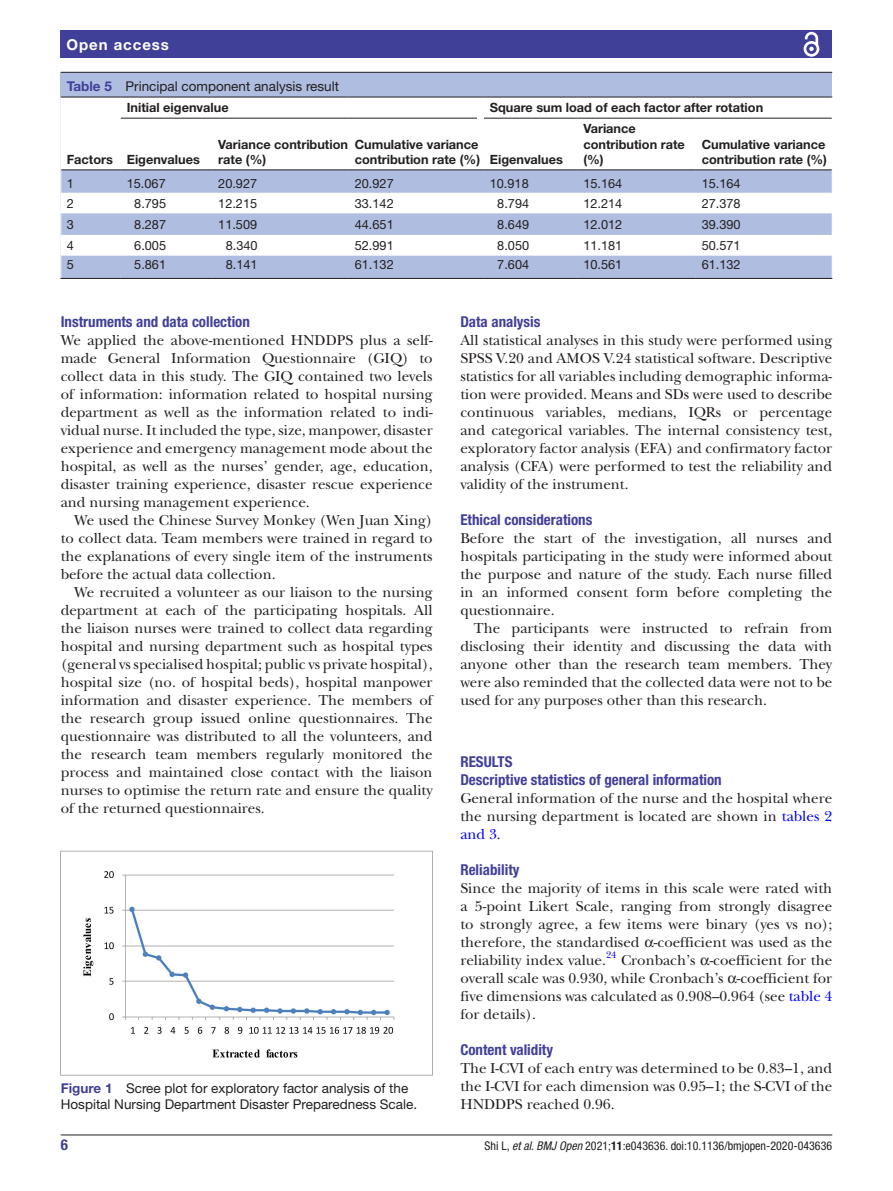
<style>
.page{position:relative;width:893px;height:1191px;background:#fff}
.page>*{position:absolute;margin:0;border:0;box-sizing:border-box;transform-origin:0 0}
.t1{font:15px/18px "New Baskerville";color:#231f20;text-align:justify}
.t2{font:700 condensed 15px/18px "Helvetica Neue LT Std";color:#414099}
.t3{font:700 15px "Helvetica Neue LT Std";letter-spacing:.065em;color:#fff}
.t4{font:13.5px/16.2px "Helvetica Neue LT Std";color:#231f20}
.t5{font:700 12.75px/15.3px "Helvetica Neue LT Std";color:#231f20}
.t6{font:12.75px "Helvetica Neue LT Std";color:#231f20}
.t7{font:condensed 12px "Helvetica Neue LT Std";color:#231f20}
.s1{font-weight:700;color:#414099}
.s2{color:#00f}
.s3{font-style:italic}
.s4{font-weight:700}
</style>
<div class="page">
<hr style="left:61px;top:1134px;width:771px;height:1px;background:#231f20">
<div style="left:61px;top:31px;width:771px;height:27px;background:#414099"></div>
<svg style="left:803px;top:31px;width:17px;height:26px"></svg>
<div style="left:61px;top:73px;width:771px;height:206px;background:#afbde1"></div>
<hr style="left:61px;top:72px;width:771px;height:1px;background:#231f20">
<div style="left:61px;top:98px;width:771px;height:71px;background:#fff"></div>
<svg style="left:61px;top:170px;width:771px;height:108px"></svg>
<hr style="left:61px;top:169px;width:60px;height:1px;background:#231f20">
<hr style="left:61px;top:97px;width:60px;height:1px;background:#231f20">
<hr style="left:121px;top:97px;width:91px;height:1px;background:#231f20">
<hr style="left:212px;top:97px;width:137px;height:1px;background:#231f20">
<hr style="left:349px;top:97px;width:135px;height:1px;background:#231f20">
<hr style="left:484px;top:97px;width:93px;height:1px;background:#231f20">
<hr style="left:577px;top:97px;width:119px;height:1px;background:#231f20">
<hr style="left:696px;top:97px;width:136px;height:1px;background:#231f20">
<hr style="left:121px;top:118px;width:91px;height:1px;background:#231f20">
<hr style="left:121px;top:169px;width:91px;height:1px;background:#231f20">
<hr style="left:212px;top:118px;width:137px;height:1px;background:#231f20">
<hr style="left:212px;top:169px;width:137px;height:1px;background:#231f20">
<hr style="left:349px;top:118px;width:135px;height:1px;background:#231f20">
<hr style="left:349px;top:169px;width:135px;height:1px;background:#231f20">
<hr style="left:484px;top:118px;width:93px;height:1px;background:#231f20">
<hr style="left:484px;top:169px;width:93px;height:1px;background:#231f20">
<hr style="left:577px;top:118px;width:119px;height:1px;background:#231f20">
<hr style="left:577px;top:169px;width:119px;height:1px;background:#231f20">
<hr style="left:696px;top:118px;width:136px;height:1px;background:#231f20">
<hr style="left:696px;top:169px;width:136px;height:1px;background:#231f20">
<hr style="left:61px;top:278px;width:60px;height:1px;background:#231f20">
<hr style="left:121px;top:278px;width:91px;height:1px;background:#231f20">
<hr style="left:212px;top:278px;width:137px;height:1px;background:#231f20">
<hr style="left:349px;top:278px;width:135px;height:1px;background:#231f20">
<hr style="left:484px;top:278px;width:93px;height:1px;background:#231f20">
<hr style="left:577px;top:278px;width:119px;height:1px;background:#231f20">
<hr style="left:696px;top:278px;width:136px;height:1px;background:#231f20">
<svg style="left:60px;top:97px;width:1px;height:21px"></svg>
<svg style="left:60px;top:170px;width:1px;height:108px"></svg>
<svg style="left:478px;top:116px;width:6px;height:4px"></svg>
<img style="left:61px;top:850px;width:372px;height:225px">
<p class="t3" style="left:66px;top:35px;width:104px">Open access</p>
<p class="t4" style="left:67px;top:78px;width:274px"><span class="s1">Table 5</span> Principal component analysis result</p>
<p class="t5" style="left:67px;top:151px;width:48px">Factors</p>
<p class="t5" style="left:127px;top:100px;width:103px">Initial eigenvalue</p>
<p class="t5" style="left:490px;top:100px;width:275px">Square sum load of each factor after rotation</p>
<p class="t5" style="left:127px;top:151px;width:75px">Eigenvalues</p>
<p class="t5" style="left:218px;top:136px;width:131px">Variance contribution rate (%)</p>
<p class="t5" style="left:355px;top:136px;width:210px">Cumulative variance<br>contribution rate (%) Eigenvalues</p>
<p class="t5" style="left:583px;top:121px;width:103px">Variance contribution rate (%)</p>
<p class="t5" style="left:702px;top:136px;width:127px">Cumulative variance contribution rate (%)</p>
<p class="t6" style="left:67px;top:176px;width:9px">1</p>
<p class="t6" style="left:127px;top:176px;width:40px">15.067</p>
<p class="t6" style="left:218px;top:176px;width:40px">20.927</p>
<p class="t6" style="left:355px;top:176px;width:40px">20.927</p>
<p class="t6" style="left:490px;top:176px;width:40px">10.918</p>
<p class="t6" style="left:583px;top:176px;width:40px">15.164</p>
<p class="t6" style="left:702px;top:176px;width:40px">15.164</p>
<p class="t6" style="left:67px;top:195px;width:9px">2</p>
<p class="t6" style="left:134px;top:195px;width:33px">8.795</p>
<p class="t6" style="left:218px;top:195px;width:40px">12.215</p>
<p class="t6" style="left:355px;top:195px;width:40px">33.142</p>
<p class="t6" style="left:497px;top:195px;width:33px">8.794</p>
<p class="t6" style="left:583px;top:195px;width:40px">12.214</p>
<p class="t6" style="left:702px;top:195px;width:40px">27.378</p>
<p class="t6" style="left:67px;top:216px;width:9px">3</p>
<p class="t6" style="left:134px;top:216px;width:33px">8.287</p>
<p class="t6" style="left:218px;top:216px;width:40px">11.509</p>
<p class="t6" style="left:355px;top:216px;width:40px">44.651</p>
<p class="t6" style="left:497px;top:216px;width:33px">8.649</p>
<p class="t6" style="left:583px;top:216px;width:40px">12.012</p>
<p class="t6" style="left:702px;top:216px;width:40px">39.390</p>
<p class="t6" style="left:67px;top:238px;width:9px">4</p>
<p class="t6" style="left:134px;top:238px;width:33px">6.005</p>
<p class="t6" style="left:226px;top:238px;width:33px">8.340</p>
<p class="t6" style="left:355px;top:238px;width:40px">52.991</p>
<p class="t6" style="left:497px;top:238px;width:33px">8.050</p>
<p class="t6" style="left:583px;top:238px;width:40px">11.181</p>
<p class="t6" style="left:702px;top:238px;width:40px">50.571</p>
<p class="t6" style="left:67px;top:257px;width:9px">5</p>
<p class="t6" style="left:134px;top:257px;width:33px">5.861</p>
<p class="t6" style="left:226px;top:257px;width:33px">8.141</p>
<p class="t6" style="left:355px;top:257px;width:40px">61.132</p>
<p class="t6" style="left:497px;top:257px;width:33px">7.604</p>
<p class="t6" style="left:583px;top:257px;width:40px">10.561</p>
<p class="t6" style="left:702px;top:257px;width:40px">61.132</p>
<p class="t2" style="left:61px;top:312px;width:191px">Instruments and data collection</p>
<p class="t1" style="left:61px;top:331px;width:373px">We applied the above-mentioned HNDDPS plus a self&shy;made General Information Questionnaire (GIQ) to collect data in this study. The GIQ contained two levels of information: information related to hospital nursing department as well as the information related to indi&shy;vidual nurse. It included the type, size, manpower, disaster experience and emergency management mode about the hospital, as well as the nurses’ gender, age, education, disaster training experience, disaster rescue experience and nursing management experience.</p>
<p class="t1" style="left:61px;top:511px;width:373px;text-indent:14px">We used the Chinese Survey Monkey (Wen Juan Xing) to collect data. Team members were trained in regard to the explanations of every single item of the instruments before the actual data collection.</p>
<p class="t1" style="left:61px;top:583px;width:373px;text-indent:14px">We recruited a volunteer as our liaison to the nursing department at each of the participating hospitals. All the liaison nurses were trained to collect data regarding hospital and nursing department such as hospital types (general vs specialised hospital; public vs private hospital), hospital size (no. of hospital beds), hospital manpower information and disaster experience. The members of the research group issued online questionnaires. The questionnaire was distributed to all the volunteers, and the research team members regularly monitored the process and maintained close contact with the liaison nurses to optimise the return rate and ensure the quality of the returned questionnaires.</p>
<p class="t4" style="left:61px;top:1080px;width:358px"><span class="s1">Figure 1</span> Scree plot for exploratory factor analysis of the<br>Hospital Nursing Department Disaster Preparedness Scale.</p>
<p class="t2" style="left:460px;top:312px;width:82px">Data analysis</p>
<p class="t1" style="left:460px;top:331px;width:373px">All statistical analyses in this study were performed using SPSS V.20 and AMOS V.24 statistical software. Descriptive statistics for all variables including demographic informa&shy;tion were provided. Means and SDs were used to describe continuous variables, medians, IQRs or percentage and categorical variables. The internal consistency test, exploratory factor analysis (EFA) and confirmatory factor analysis (CFA) were performed to test the reliability and validity of the instrument.</p>
<p class="t2" style="left:460px;top:510px;width:134px">Ethical considerations</p>
<p class="t1" style="left:460px;top:529px;width:373px">Before the start of the investigation, all nurses and hospitals participating in the study were informed about the purpose and nature of the study. Each nurse filled in an informed consent form before completing the questionnaire.</p>
<p class="t1" style="left:460px;top:619px;width:373px;text-indent:13px">The participants were instructed to refrain from disclosing their identity and discussing the data with anyone other than the research team members. They were also reminded that the collected data were not to be used for any purposes other than this research.</p>
<p class="t2" style="left:460px;top:752px;width:263px">RESULTS<br>Descriptive statistics of general information</p>
<p class="t1" style="left:460px;top:789px;width:373px">General information of the nurse and the hospital where the nursing department is located are shown in <span class="s2">tables 2 and 3</span>.</p>
<p class="t2" style="left:460px;top:860px;width:61px">Reliability</p>
<p class="t1" style="left:460px;top:879px;width:373px">Since the majority of items in this scale were rated with a 5-point Likert Scale, ranging from strongly disagree to strongly agree, a few items were binary (yes vs no); therefore, the standardised -coefficient was used as the reliability index value.<sup>24</sup> Cronbach’s -coefficient for the overall scale was 0.930, while Cronbach’s -coefficient for five dimensions was calculated as 0.908–0.964 (see <span class="s2">table 4 </span>for details).</p>
<p class="t2" style="left:460px;top:1040px;width:94px">Content validity</p>
<p class="t1" style="left:460px;top:1059px;width:373px">The I-CVI of each entry was determined to be 0.83–1, and the I-CVI for each dimension was 0.95–1; the S-CVI of the HNDDPS reached 0.96.</p>
<p class="t2" style="left:61px;top:1135px;width:9px">6</p>
<p class="t7" style="left:485px;top:1138px;width:349px">Shi L, <span class="s3">et al</span>. <span class="s3">BMJ Open</span> 2021;<span class="s4">11</span>:e043636. doi:10.1136/bmjopen-2020-043636</p>
</div>
